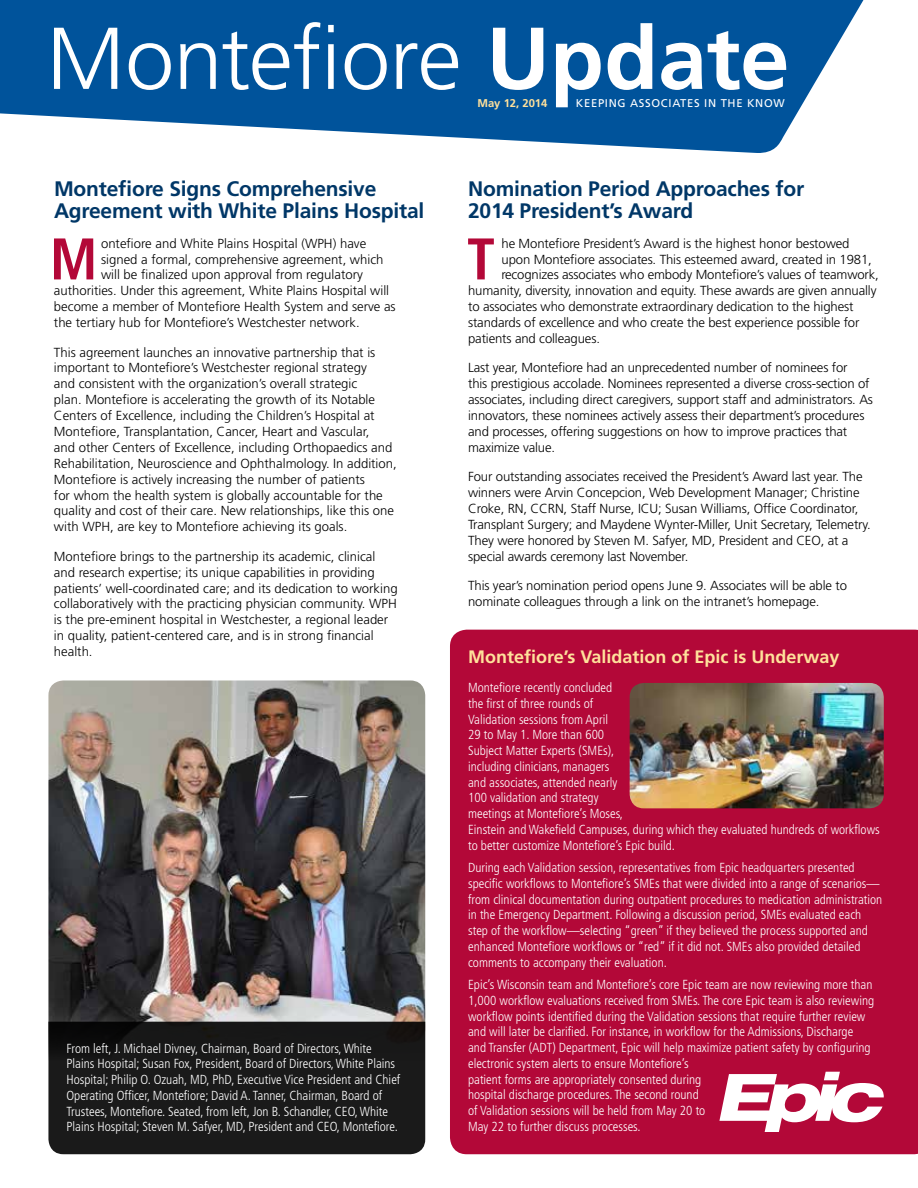
<style>
.page{position:relative;width:918px;height:1188px;background:#fff}
.page>*{position:absolute;margin:0;border:0;box-sizing:border-box;transform-origin:0 0}
.t1{font:700 condensed 58.65px "Frutiger LT Std";color:#b30838}
.t2{font:700 21px/22.5px "Frutiger LT Std";letter-spacing:-.01em;color:#003767}
.t3{font:700 18px "Frutiger LT Std";color:#ffe19b}
.t4{font:300 13.2px/15.9px "Frutiger LT Std";letter-spacing:-.01em;color:#000}
.t5{font:300 condensed 13.2px/15.8px "Frutiger LT Std";color:#fff}
.t6{font:11.25px "Frutiger LT Std";letter-spacing:.06em;color:#fff}
.t7{font:700 11.25px "Frutiger LT Std";color:#ffe19b}
</style>
<div class="page">
<svg style="left:0;top:0;width:864px;height:153px;fill:#00539b"></svg>
<svg style="left:54px;top:22px;width:732px;height:85px;fill:#00539b"></svg>
<img style="left:48px;top:680px;width:377px;height:342px">
<div style="left:450px;top:630px;width:468px;height:524px;background:#b30838"></div>
<svg style="left:719px;top:1072px;width:165px;height:60px"></svg>
<div style="left:48px;top:1022px;width:377px;height:132px;background:#1a1a1a"></div>
<img style="left:630px;top:683px;width:254px;height:125px">
<h2 class="t2" style="left:54px;top:177px;width:372px">Montefiore Signs Comprehensive<br>Agreement with White Plains Hospital</h2>
<h1 class="t1" style="left:50px;top:224px;width:49px">M</h1>
<p class="t4" style="left:101px;top:235px;width:267px">ontefiore and White Plains Hospital (WPH) have</p>
<p class="t4" style="left:101px;top:251px;width:284px">signed a formal, comprehensive agreement, which</p>
<p class="t4" style="left:101px;top:267px;width:263px">will be finalized upon approval from regulatory</p>
<p class="t4" style="left:54px;top:283px;width:337px">authorities. Under this agreement, White Plains Hospital will</p>
<p class="t4" style="left:54px;top:299px;width:343px">become a member of Montefiore Health System and serve as</p>
<p class="t4" style="left:54px;top:315px;width:307px">the tertiary hub for Montefiore’s Westchester network.</p>
<p class="t4" style="left:54px;top:344px;width:344px">This agreement launches an innovative partnership that is important to Montefiore’s Westchester regional strategy<br>and consistent with the organization’s overall strategic<br>plan. Montefiore is accelerating the growth of its Notable Centers of Excellence, including the Children’s Hospital at Montefiore, Transplantation, Cancer, Heart and Vascular,<br>and other Centers of Excellence, including Orthopaedics and Rehabilitation, Neuroscience and Ophthalmology. In addition, Montefiore is actively increasing the number of patients<br>for whom the health system is globally accountable for the quality and cost of their care. New relationships, like this one with WPH, are key to Montefiore achieving its goals.</p>
<p class="t4" style="left:54px;top:548px;width:345px">Montefiore brings to the partnership its academic, clinical and research expertise; its unique capabilities in providing patients’ well-coordinated care; and its dedication to working collaboratively with the practicing physician community. WPH is the pre-eminent hospital in Westchester, a regional leader in quality, patient-centered care, and is in strong financial health.</p>
<p class="t5" style="left:67px;top:1040px;width:335px">From left, J. Michael Divney, Chairman, Board of Directors, White Plains Hospital; Susan Fox, President, Board of Directors, White Plains Hospital; Philip O. Ozuah, MD, PhD, Executive Vice President and Chief Operating Officer, Montefiore; David A. Tanner, Chairman, Board of Trustees, Montefiore. Seated, from left, Jon B. Schandler, CEO, White Plains Hospital; Steven M. Safyer, MD, President and CEO, Montefiore.</p>
<p class="t7" style="left:477px;top:97px;width:72px">May 12, 2014</p>
<p class="t6" style="left:576px;top:97px;width:210px">KEEPING ASSOCIATES IN THE KNOW</p>
<h2 class="t2" style="left:468px;top:177px;width:338px">Nomination Period Approaches for<br>2014 President’s Award</h2>
<h1 class="t1" style="left:467px;top:224px;width:30px">T</h1>
<p class="t4" style="left:502px;top:235px;width:349px">he Montefiore President’s Award is the highest honor bestowed</p>
<p class="t4" style="left:502px;top:251px;width:372px">upon Montefiore associates. This esteemed award, created in 1981,</p>
<p class="t4" style="left:502px;top:267px;width:379px">recognizes associates who embody Montefiore’s values of teamwork,</p>
<p class="t4" style="left:468px;top:283px;width:410px">humanity, diversity, innovation and equity. These awards are given annually</p>
<p class="t4" style="left:468px;top:299px;width:387px">to associates who demonstrate extraordinary dedication to the highest</p>
<p class="t4" style="left:468px;top:315px;width:393px">standards of excellence and who create the best experience possible for</p>
<p class="t4" style="left:468px;top:331px;width:133px">patients and colleagues.</p>
<p class="t4" style="left:468px;top:360px;width:406px">Last year, Montefiore had an unprecedented number of nominees for<br>this prestigious accolade. Nominees represented a diverse cross-section of associates, including direct caregivers, support staff and administrators. As innovators, these nominees actively assess their department’s procedures and processes, offering suggestions on how to improve practices that maximize value.</p>
<p class="t4" style="left:468px;top:469px;width:404px">Four outstanding associates received the President’s Award last year. The winners were Arvin Concepcion, Web Development Manager; Christine Croke, RN, CCRN, Staff Nurse, ICU; Susan Williams, Office Coordinator, Transplant Surgery; and Maydene Wynter-Miller, Unit Secretary, Telemetry.<br>They were honored by Steven M. Safyer, MD, President and CEO, at a special awards ceremony last November.</p>
<p class="t4" style="left:468px;top:578px;width:380px">This year’s nomination period opens June 9. Associates will be able to nominate colleagues through a link on the intranet’s homepage.</p>
<h3 class="t3" style="left:468px;top:646px;width:373px">Montefiore’s Validation of Epic is Underway</h3>
<p class="t5" style="left:468px;top:680px;width:413px">Montefiore recently concluded<br>the first of three rounds of<br>Validation sessions from April<br>29 to May 1. More than 600<br>Subject Matter Experts (SMEs),<br>including clinicians, managers<br>and associates, attended nearly<br>100 validation and strategy<br>meetings at Montefiore’s Moses,<br>Einstein and Wakefield Campuses, during which they evaluated hundreds of workflows to better customize Montefiore’s Epic build.</p>
<p class="t5" style="left:468px;top:860px;width:416px">During each Validation session, representatives from Epic headquarters presented specific workflows to Montefiore’s SMEs that were divided into a range of scenarios— from clinical documentation during outpatient procedures to medication administration in the Emergency Department. Following a discussion period, SMEs evaluated each step of the workflow—selecting “green” if they believed the process supported and enhanced Montefiore workflows or “red” if it did not. SMEs also provided detailed comments to accompany their evaluation.</p>
<p class="t5" style="left:468px;top:977px;width:408px">Epic’s Wisconsin team and Montefiore’s core Epic team are now reviewing more than 1,000 workflow evaluations received from SMEs. The core Epic team is also reviewing workflow points identified during the Validation sessions that require further review and will later be clarified. For instance, in workflow for the Admissions, Discharge and Transfer (ADT) Department, Epic will help maximize patient safety by configuring electronic system alerts to ensure Montefiore’s<br>patient forms are appropriately consented during<br>hospital discharge procedures. The second round<br>of Validation sessions will be held from May 20 to<br>May 22 to further discuss processes.</p>
</div>
